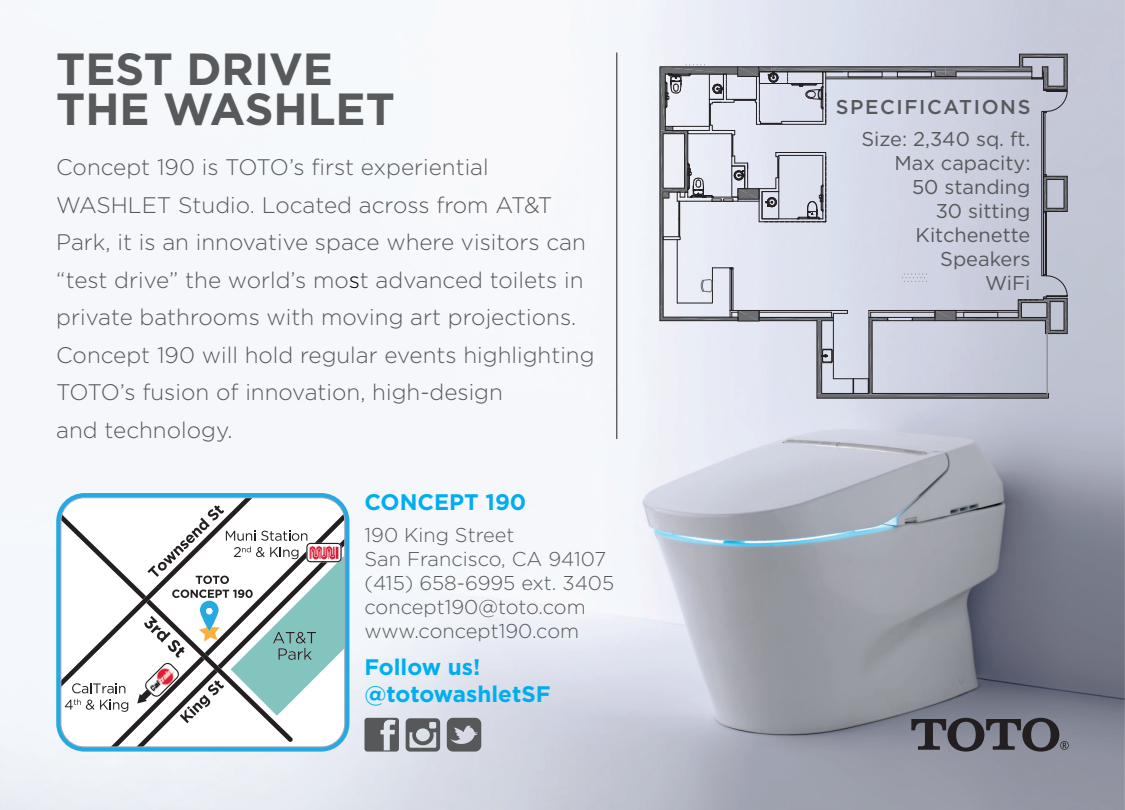
<style>
.page{position:relative;width:1125px;height:810px;background:#fff}
.page>*{position:absolute;margin:0;border:0;box-sizing:border-box;transform-origin:0 0}
.t1{font:700 45px/40px "Gotham";color:#58595b}
.t2{font:300 22.5px/37.5px "Gotham";color:#58595b}
.t3{font:700 22.5px/27px "Gotham";color:#00aeef}
.t4{font:20px/24px "Gotham";color:#58595b;text-align:right}
.t5{font:300 20px/24px "Gotham";color:#57585a}
.t6{font:300 20px/24px "Gotham";color:#58595b}
.t7{font:500 20px "Gotham";letter-spacing:.08em;color:#58595b}
.s1{color:#040503}
</style>
<div class="page">
<img style="left:0;top:0;width:1125px;height:810px">
<svg style="left:365px;top:718px;width:34px;height:34px"></svg>
<svg style="left:406px;top:718px;width:34px;height:34px"></svg>
<svg style="left:447px;top:718px;width:34px;height:34px"></svg>
<svg style="left:56px;top:493px;width:293px;height:259px;fill:#24aae1"></svg>
<svg style="left:60px;top:496px;width:286px;height:252px"></svg>
<img style="left:146px;top:664px;width:32px;height:31px">
<hr style="left:616px;top:52px;width:1px;height:387px;background:#231f20">
<svg style="left:911px;top:718px;width:158px;height:34px"></svg>
<hr style="left:1067px;top:54px;width:1px;height:35px;background:#231f20">
<hr style="left:1067px;top:176px;width:1px;height:35px;background:#231f20">
<hr style="left:1067px;top:298px;width:1px;height:36px;background:#231f20">
<svg style="left:660px;top:54px;width:407px;height:344px"></svg>
<h1 class="t1" style="left:56px;top:48px;width:340px">TEST DRIVE<br>THE WASHLET</h1>
<p class="t2" style="left:56px;top:148px;width:540px">Concept 190 is TOTO’s first experiential WASHLET Studio. Located across from AT&amp;T Park, it is an innovative space where visitors can “test drive” the world’s mo<span class="s1">s</span>t advanced toilets in private bathrooms with moving art projections.<br>Concept 190 will hold regular events highlighting TOTO’s fusion of innovation, high-design<br>and technology.</p>
<p class="t3" style="left:364px;top:488px;width:163px">CONCEPT 190</p>
<p class="t6" style="left:365px;top:523px;width:243px">190 King Street<br>San Francisco, CA 94107</p>
<p class="t5" style="left:365px;top:571px;width:251px">(415) 658-6995 ext. 3405 concept190@toto.com www.concept190.com</p>
<p class="t3" style="left:365px;top:653px;width:188px">Follow us! @totowashletSF</p>
<p class="t7" style="left:836px;top:95px;width:196px">SPECIFICATIONS</p>
<p class="t4" style="left:861px;top:127px;width:171px">Size: 2,340 sq. ft.<br>Max capacity:<br>50 standing<br>30 sitting<br>Kitchenette<br>Speakers<br>WiFi</p>
</div>
